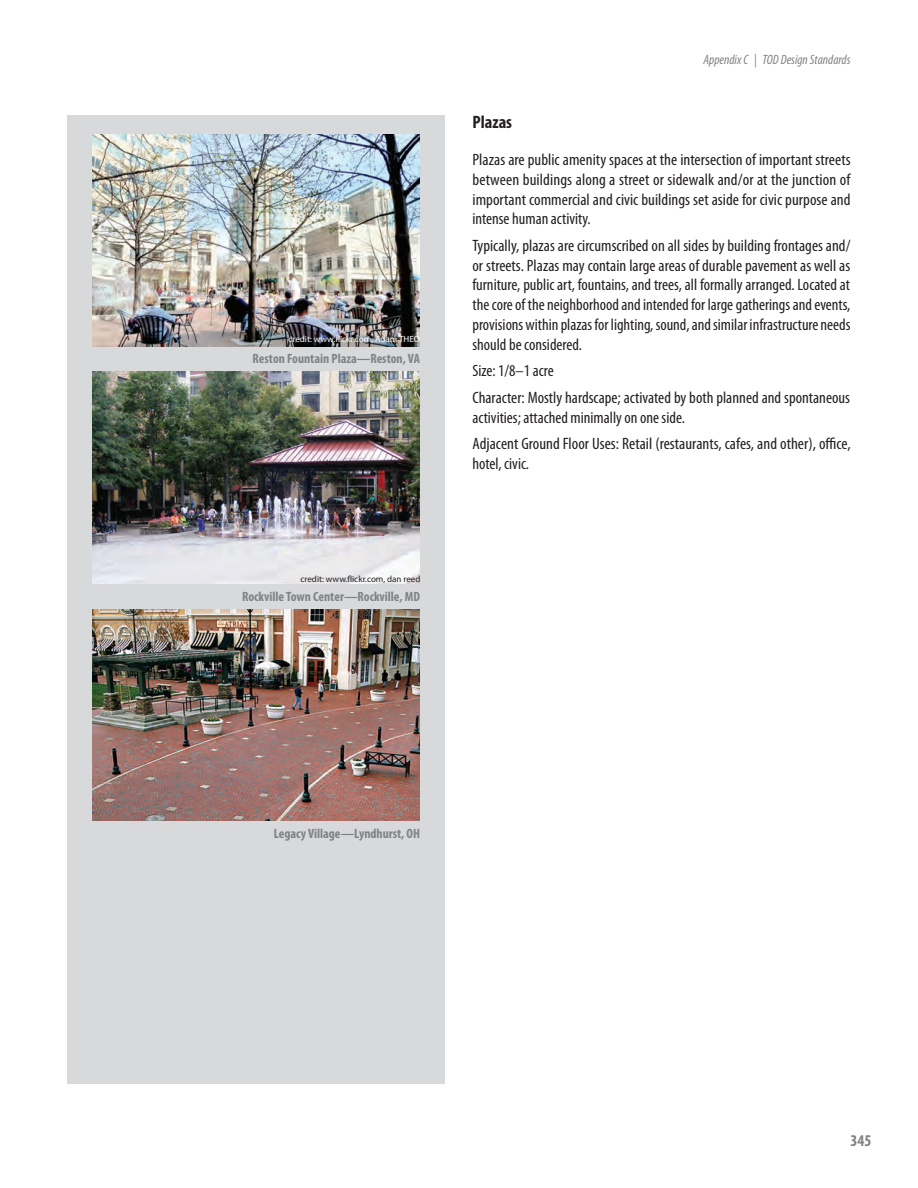
<style>
.page{position:relative;width:918px;height:1188px;background:#fff}
.page>*{position:absolute;margin:0;border:0;box-sizing:border-box;transform-origin:0 0}
.t1{font:700 condensed 18px "Myriad Pro";color:#231f20}
.t2{font:condensed 16.5px/19.8px "Myriad Pro";color:#231f20;text-align:justify}
.t3{font:700 condensed 16.5px "Myriad Pro";color:#808285}
.t4{font:700 condensed 13.5px "Myriad Pro";color:#808285}
.t5{font:italic condensed 13.5px "Myriad Pro";color:#808285}
.t6{font:9px "Myriad Pro";color:#fff}
.t7{font:9px "Myriad Pro";color:#231f20}
</style>
<div class="page">
<div style="left:68px;top:115px;width:378px;height:968px;background:#d8d9db"></div>
<img style="left:93px;top:135px;width:327px;height:211px">
<img style="left:93px;top:372px;width:327px;height:212px">
<img style="left:93px;top:609px;width:327px;height:212px">
<p class="t6" style="left:289px;top:333px;width:133px">credit: www.flickr.com, Adam THEO</p>
<p class="t4" style="left:253px;top:350px;width:169px">Reston Fountain Plaza—Reston, VA</p>
<p class="t7" style="left:301px;top:573px;width:121px">credit: www.flickr.com, dan reed</p>
<p class="t4" style="left:242px;top:588px;width:179px">Rockville Town Center—Rockville, MD</p>
<p class="t1" style="left:472px;top:111px;width:41px">Plazas</p>
<p class="t5" style="left:703px;top:52px;width:149px">Appendix C | TOD Design Standards</p>
<p class="t2" style="left:472px;top:149px;width:380px">Plazas are public amenity spaces at the intersection of important streets between buildings along a street or sidewalk and/or at the junction of important commercial and civic buildings set aside for civic purpose and intense human activity.</p>
<p class="t2" style="left:472px;top:235px;width:380px">Typically, plazas are circumscribed on all sides by building frontages and/ or streets. Plazas may contain large areas of durable pavement as well as furniture, public art, fountains, and trees, all formally arranged. Located at the core of the neighborhood and intended for large gatherings and events, provisions within plazas for lighting, sound, and similar infrastructure needs should be considered.</p>
<p class="t2" style="left:472px;top:357px;width:379px;line-height:26.5px">Size: 1/8–1 acre<br>Character: Mostly hardscape; activated by both planned and spontaneous</p>
<p class="t2" style="left:472px;top:404px;width:380px;line-height:26.5px">activities; attached minimally on one side.<br>Adjacent Ground Floor Uses: Retail (restaurants, cafes, and other), office,</p>
<p class="t2" style="left:472px;top:454px;width:58px">hotel, civic.</p>
<p class="t4" style="left:274px;top:825px;width:148px">Legacy Village—Lyndhurst, OH</p>
<p class="t3" style="left:850px;top:1131px;width:23px">345</p>
</div>
